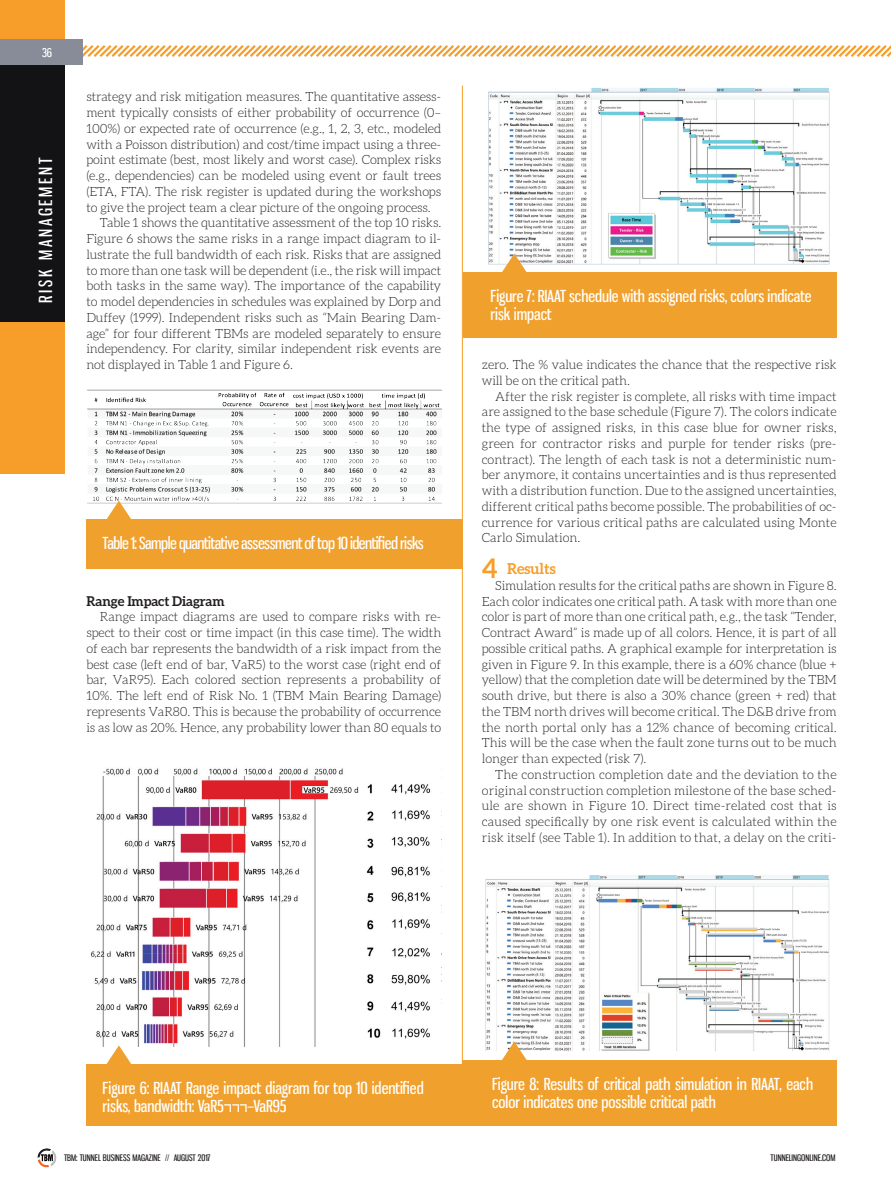
<style>
.page{position:relative;width:891px;height:1202px;background:#fff}
.page>*{position:absolute;margin:0;border:0;box-sizing:border-box;transform-origin:0 0}
.t1{font:18px "Gnuolane Rg";letter-spacing:.15em;color:#fff}
.Captions{font:16.5px/18px "Gnuolane Rg";color:#fff}
.Captions-2{font:16.5px "Gnuolane Rg";letter-spacing:-.03em;color:#fff}
.Body_Copy{font:700 15px "Aleo";letter-spacing:-.01em;color:#f69e29}
.Body_Copy-2{font:700 13.5px "Aleo";letter-spacing:-.01em;color:#231f20}
.Body_Copy-3{font:300 12.75px/15.8px "Aleo";letter-spacing:-.01em;color:#231f20;text-align:justify}
.t2{font:12px "Gnuolane Rg";color:#fff}
.t3{font:9px "Gnuolane Rg";color:#231f20}
.s1{font-size:27px}
</style>
<div class="page">
<svg style="left:83px;top:45px;width:808px;height:12px"></svg>
<div style="left:0;top:0;width:64px;height:474px;background:#f69e29"></div>
<div style="left:0;top:54px;width:64px;height:268px;background:#131316"></div>
<div style="left:0;top:39px;width:83px;height:25px;background:#878c98"></div>
<hr style="left:462px;top:86px;width:1px;height:1039px;background:#f69e29">
<svg style="left:39px;top:1149px;width:16px;height:16px"></svg>
<div style="left:36px;top:1146px;width:22px;height:22px;border:2px solid #fff;border-radius:50%"></div>
<img style="left:87px;top:386px;width:375px;height:119px">
<div style="left:86px;top:519px;width:377px;height:50px;background:#f0a02d"></div>
<svg style="left:95px;top:500px;width:48px;height:19px"></svg>
<img style="left:91px;top:768px;width:351px;height:279px">
<div style="left:86px;top:1064px;width:376px;height:61px;background:#f0a02d"></div>
<svg style="left:95px;top:1045px;width:48px;height:19px"></svg>
<img style="left:488px;top:88px;width:342px;height:177px">
<div style="left:463px;top:272px;width:374px;height:66px;background:#f0a02d"></div>
<svg style="left:490px;top:254px;width:48px;height:18px"></svg>
<img style="left:485px;top:875px;width:345px;height:176px">
<div style="left:462px;top:1060px;width:375px;height:65px;background:#f0a02d"></div>
<svg style="left:490px;top:1041px;width:48px;height:19px"></svg>
<p class="t2" style="left:42px;top:45px;width:12px">36</p>
<p class="t1" style="left:35px;top:303px;width:147px;rotate:-90deg">RISK MANAGEMENT</p>
<p class="Body_Copy-3" style="left:86px;top:89px;width:356px">strategy and risk mitigation measures. The quantitative assess&shy;ment typically consists of either probability of occurrence (0– 100%) or expected rate of occurrence (e.g., 1, 2, 3, etc., modeled with a Poisson distribution) and cost/time impact using a three&shy;point estimate (best, most likely and worst case). Complex risks (e.g., dependencies) can be modeled using event or fault trees (ETA, FTA). The risk register is updated during the workshops to give the project team a clear picture of the ongoing process.</p>
<p class="Body_Copy-3" style="left:86px;top:215px;width:356px;text-indent:14px">Table 1 shows the quantitative assessment of the top 10 risks.<br>Figure 6 shows the same risks in a range impact diagram to il&shy;lustrate the full bandwidth of each risk. Risks that are assigned to more than one task will be dependent (i.e., the risk will impact both tasks in the same way). The importance of the capability to model dependencies in schedules was explained by Dorp and Duffey (1999). Independent risks such as “Main Bearing Dam&shy;age” for four different TBMs are modeled separately to ensure independency. For clarity, similar independent risk events are not displayed in Table 1 and Figure 6.</p>
<p class="Captions-2" style="left:103px;top:533px;width:323px">Table 1: Sample quantitative assessment of top 10 identified risks</p>
<p class="Body_Copy-2" style="left:86px;top:593px;width:140px">Range Impact Diagram</p>
<p class="Body_Copy-3" style="left:86px;top:609px;width:356px;text-indent:14px">Range impact diagrams are used to compare risks with re&shy;spect to their cost or time impact (in this case time). The width of each bar represents the bandwidth of a risk impact from the best case (left end of bar, VaR5) to the worst case (right end of bar, VaR95). Each colored section represents a probability of 10%. The left end of Risk No. 1 (TBM Main Bearing Damage) represents VaR80. This is because the probability of occurrence is as low as 20%. Hence, any probability lower than 80 equals to</p>
<p class="Captions" style="left:491px;top:287px;width:323px">Figure 7: RIAAT schedule with assigned risks, colors indicate risk impact</p>
<p class="Body_Copy-3" style="left:482px;top:357px;width:356px">zero. The % value indicates the chance that the respective risk will be on the critical path.</p>
<p class="Body_Copy-3" style="left:482px;top:388px;width:356px;text-indent:14px">After the risk register is complete, all risks with time impact are assigned to the base schedule (Figure 7). The colors indicate the type of assigned risks, in this case blue for owner risks, green for contractor risks and purple for tender risks (pre&shy;contract). The length of each task is not a deterministic num&shy;ber anymore, it contains uncertainties and is thus represented with a distribution function. Due to the assigned uncertainties, different critical paths become possible. The probabilities of oc&shy;currence for various critical paths are calculated using Monte Carlo Simulation.</p>
<p class="Body_Copy" style="left:482px;top:560px;width:75px"><span class="s1">4</span> Results</p>
<p class="Body_Copy-3" style="left:482px;top:577px;width:356px;text-indent:14px">Simulation results for the critical paths are shown in Figure 8.<br>Each color indicates one critical path. A task with more than one color is part of more than one critical path, e.g., the task “Tender, Contract Award” is made up of all colors. Hence, it is part of all possible critical paths. A graphical example for interpretation is given in Figure 9. In this example, there is a 60% chance (blue + yellow) that the completion date will be determined by the TBM south drive, but there is also a 30% chance (green + red) that the TBM north drives will become critical. The D&amp;B drive from the north portal only has a 12% chance of becoming critical.<br>This will be the case when the fault zone turns out to be much longer than expected (risk 7).</p>
<p class="Body_Copy-3" style="left:482px;top:766px;width:356px;text-indent:14px">The construction completion date and the deviation to the original construction completion milestone of the base sched&shy;ule are shown in Figure 10. Direct time-related cost that is caused specifically by one risk event is calculated within the risk itself (see Table 1). In addition to that, a delay on the criti-</p>
<p class="Captions" style="left:103px;top:1078px;width:323px">Figure 6: RIAAT Range impact diagram for top 10 identified risks, bandwidth: VaR5¬¬¬–VaR95</p>
<p class="Captions" style="left:492px;top:1074px;width:323px">Figure 8: Results of critical path simulation in RIAAT, each color indicates one possible critical path</p>
<p class="t3" style="left:64px;top:1152px;width:148px">TBM: TUNNEL BUSINESS MAGAZINE // AUGUST 2017</p>
<p class="t3" style="left:771px;top:1152px;width:66px">TUNNELINGONLINE.COM</p>
</div>
